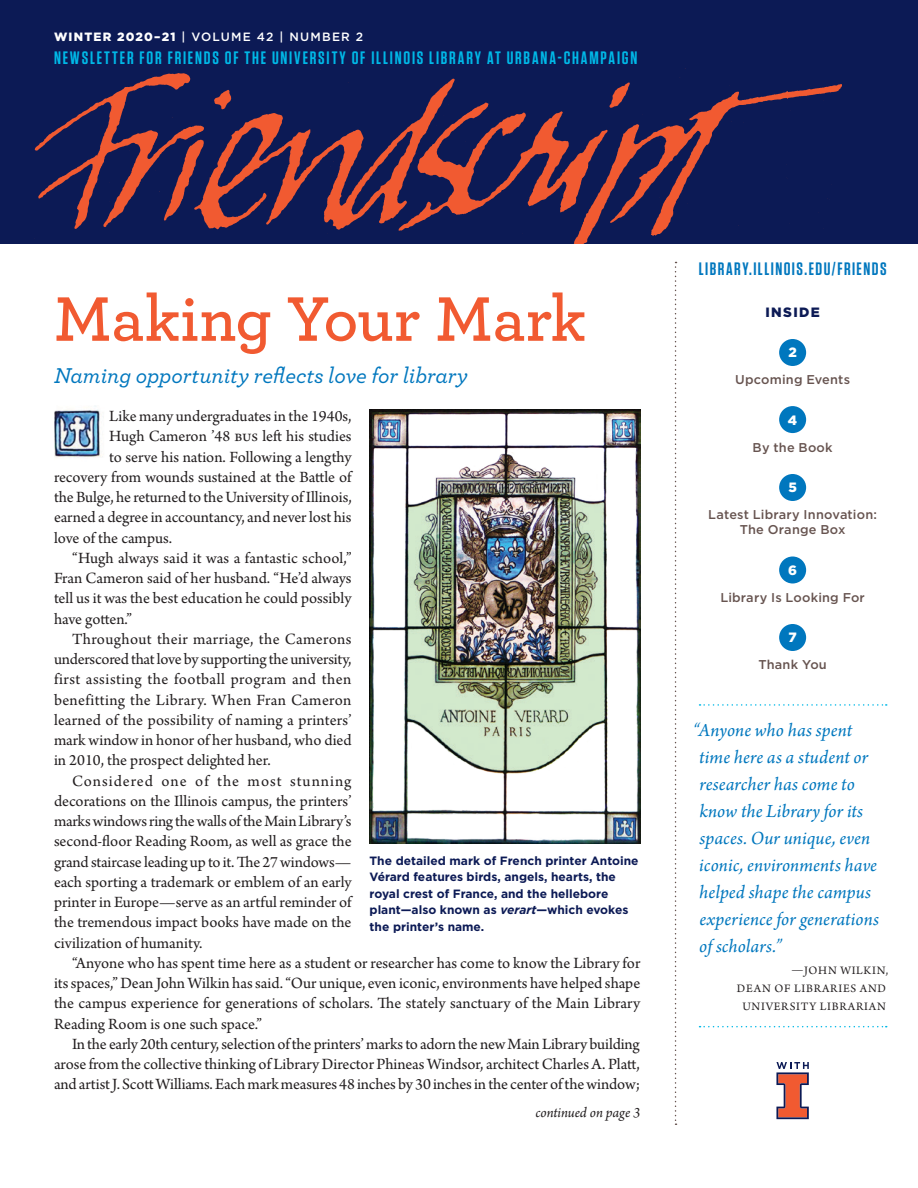
<style>
.page{position:relative;width:918px;height:1188px;background:#fff}
.page>*{position:absolute;margin:0;border:0;box-sizing:border-box;transform-origin:0 0}
.A_head{font:600 66px "Archer";letter-spacing:-.005em;color:#f15a31}
.b_Head{font:italic 500 22.5px "Archer";letter-spacing:-.005em;color:#0077be}
.t1{font:italic 19.5px/27px "Arno Pro";letter-spacing:.005em;color:#0077be}
.Banner_Tagline{font:600 18px "Tungsten";letter-spacing:.1em;color:#00b8e7}
.Banner_URL{font:600 18px "Tungsten";letter-spacing:.08em;color:#0077be}
.Text{font:16.5px/20.2px "Arno Pro";color:#231f20;text-align:justify}
.Text_no_indent{font:16.5px "Arno Pro";letter-spacing:-.005em;color:#231f20}
.Continued{font:italic 15px "Arno Pro";letter-spacing:-.005em;color:#231f20}
.Inside_Head{font:900 13.5px "Gotham";letter-spacing:.1em;color:#0c1a55}
.t2{font:900 13.5px "Gotham";color:#fff}
.t3{font:500 12.75px/15px "Gotham";letter-spacing:.015em;color:#675450;text-align:center}
.t4{font:700 12px/16.5px "Gotham";color:#0c1a55}
.Quotee{font:12px/18px "Arno Pro";letter-spacing:.065em;color:#231f20;text-align:right}
.Volume___Number{font:500 12px "Gotham";letter-spacing:.1em;color:#fff}
.s1{font-weight:900}
.s2{font-style:italic}
</style>
<div class="page">
<div style="left:779px;top:339px;width:27px;height:27px;background:#0077be;border-radius:50%"></div>
<div style="left:779px;top:406px;width:27px;height:27px;background:#0077be;border-radius:50%"></div>
<div style="left:0;top:0;width:918px;height:244px;background:#0c1a55"></div>
<img style="left:34px;top:68px;width:808px;height:176px">
<img style="left:54px;top:406px;width:48px;height:52px">
<svg style="left:776px;top:1062px;width:33px;height:57px"></svg>
<svg style="left:675px;top:262px;width:2px;height:863px"></svg>
<div style="left:779px;top:474px;width:27px;height:27px;background:#0077be;border-radius:50%"></div>
<div style="left:779px;top:556px;width:27px;height:28px;background:#0077be;border-radius:50%"></div>
<div style="left:779px;top:624px;width:27px;height:27px;background:#0077be;border-radius:50%"></div>
<svg style="left:700px;top:704px;width:187px;height:2px"></svg>
<svg style="left:700px;top:1026px;width:187px;height:1px"></svg>
<img style="left:370px;top:410px;width:270px;height:433px">
<p class="Volume___Number" style="left:54px;top:29px;width:311px"><span class="s1">WINTER 2020–21</span> | VOLUME 42 | NUMBER 2</p>
<p class="Banner_Tagline" style="left:54px;top:48px;width:585px">NEWSLETTER FOR FRIENDS OF THE UNIVERSITY OF ILLINOIS LIBRARY AT URBANA-CHAMPAIGN</p>
<p class="A_head" style="left:54px;top:269px;width:533px">Making Your Mark</p>
<p class="b_Head" style="left:54px;top:359px;width:416px">Naming opportunity reflects love for library</p>
<p class="Text_no_indent" style="left:109px;top:407px;width:244px">Like many undergraduates in the 1940s,</p>
<p class="Text_no_indent" style="left:109px;top:427px;width:244px">Hugh Cameron ’48 bus left his studies</p>
<p class="Text_no_indent" style="left:109px;top:447px;width:244px">to serve his nation. Following a lengthy</p>
<p class="Text_no_indent" style="left:54px;top:467px;width:299px">recovery from wounds sustained at the Battle of</p>
<p class="Text_no_indent" style="left:54px;top:488px;width:299px">the Bulge, he returned to the University of Illinois,</p>
<p class="Text_no_indent" style="left:54px;top:508px;width:299px">earned a degree in accountancy, and never lost his</p>
<p class="Text_no_indent" style="left:54px;top:528px;width:120px">love of the campus.</p>
<p class="Text" style="left:54px;top:549px;width:299px;text-indent:18px">“Hugh always said it was a fantastic school,” Fran Cameron said of her husband. “He’d always tell us it was the best education he could possibly have gotten.”</p>
<p class="Text" style="left:54px;top:630px;width:299px;text-indent:18px">Throughout their marriage, the Camerons underscored that love by supporting the university, first assisting the football program and then benefitting the Library. When Fran Cameron learned of the possibility of naming a printers’ mark window in honor of her husband, who died in 2010, the prospect delighted her.</p>
<p class="Text" style="left:54px;top:771px;width:299px;text-indent:18px">Considered one of the most stunning decorations on the Illinois campus, the printers’ marks windows ring the walls of the Main Library’s second-floor Reading Room, as well as grace the grand staircase leading up to it. The 27 windows— each sporting a trademark or emblem of an early printer in Europe—serve as an artful reminder of the tremendous impact books have made on the civilization of humanity.</p>
<p class="Text" style="left:54px;top:954px;width:588px;text-indent:18px">“Anyone who has spent time here as a student or researcher has come to know the Library for its spaces,” Dean John Wilkin has said. “Our unique, even iconic, environments have helped shape the campus experience for generations of scholars. The stately sanctuary of the Main Library Reading Room is one such space.”</p>
<p class="Text" style="left:54px;top:1035px;width:588px;text-indent:18px">In the early 20th century, selection of the printers’ marks to adorn the new Main Library building arose from the collective thinking of Library Director Phineas Windsor, architect Charles A. Platt, and artist J. Scott Williams. Each mark measures 48 inches by 30 inches in the center of the window;</p>
<p class="t4" style="left:370px;top:852px;width:271px">The detailed mark of French printer Antoine Vérard features birds, angels, hearts, the royal crest of France, and the hellebore plant—also known as <span class="s2">verart</span>—which evokes the printer’s name.</p>
<p class="Continued" style="left:535px;top:1104px;width:106px">continued on page 3</p>
<p class="Banner_URL" style="left:699px;top:260px;width:189px">LIBRARY.ILLINOIS.EDU/FRIENDS</p>
<p class="Inside_Head" style="left:765px;top:303px;width:56px">INSIDE</p>
<p class="t2" style="left:788px;top:343px;width:10px">2</p>
<p class="t3" style="left:735px;top:372px;width:116px">Upcoming Events</p>
<p class="t2" style="left:788px;top:411px;width:11px">4</p>
<p class="t3" style="left:753px;top:440px;width:81px">By the Book</p>
<p class="t2" style="left:788px;top:478px;width:10px">5</p>
<p class="t3" style="left:708px;top:507px;width:170px">Latest Library Innovation:<br>The Orange Box</p>
<p class="t2" style="left:788px;top:561px;width:10px">6</p>
<p class="t3" style="left:720px;top:590px;width:146px">Library Is Looking For</p>
<p class="t2" style="left:788px;top:628px;width:10px">7</p>
<p class="t3" style="left:758px;top:657px;width:70px">Thank You</p>
<p class="t1" style="left:699px;top:717px;width:181px;text-indent:-6px">“Anyone who has spent time here as a student or researcher has come to know the Library for its spaces. Our unique, even iconic, environments have helped shape the campus experience for generations of scholars.”</p>
<p class="Quotee" style="left:737px;top:962px;width:153px">—JOHN WILKIN,<br>DEAN OF LIBRARIES AND<br>UNIVERSITY LIBRARIAN</p>
</div>
